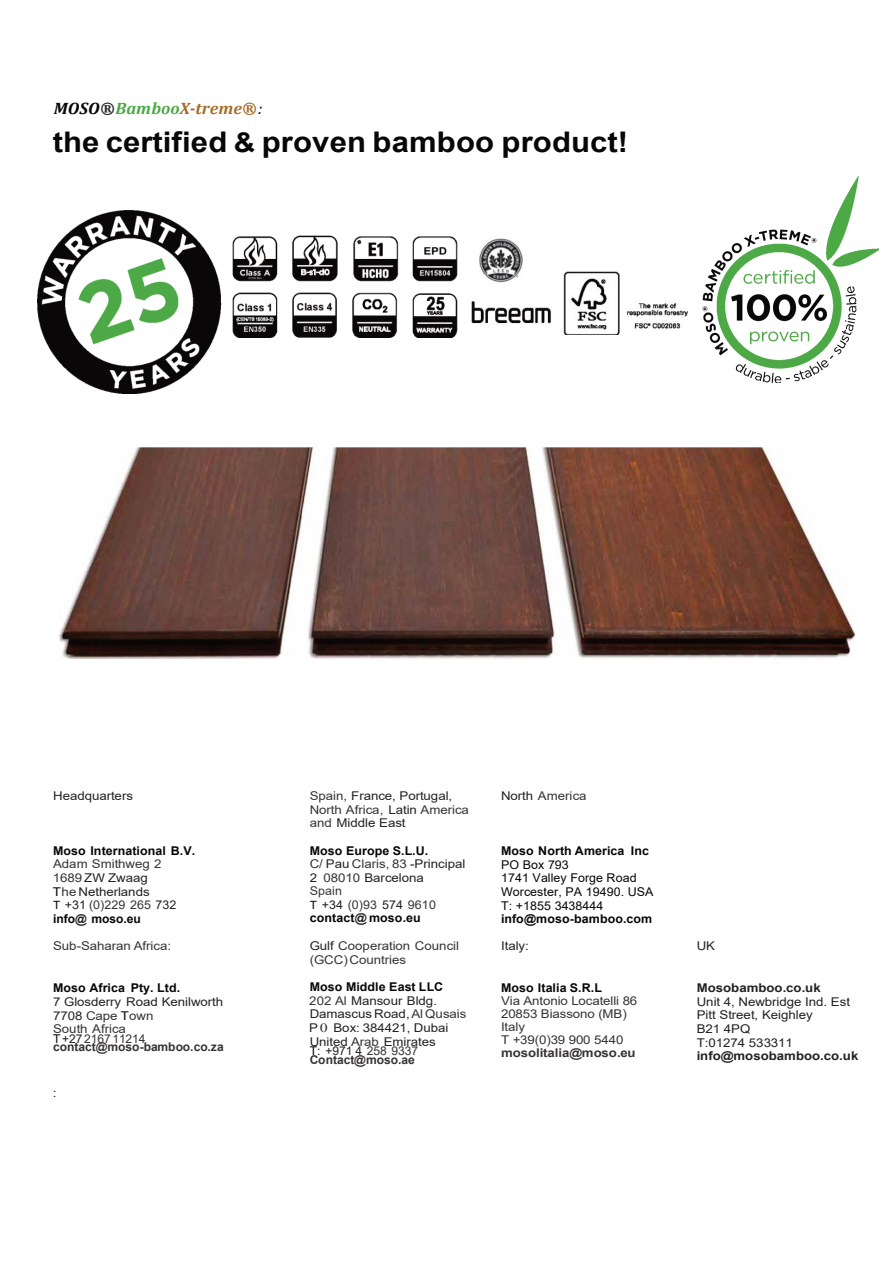
<style>
.page{position:relative;width:893px;height:1263px;background:#fff}
.page>*{position:absolute;margin:0;border:0;box-sizing:border-box;transform-origin:0 0}
.t1{font:700 28.5px "Arial";letter-spacing:.005em;color:#080707;scale:1.09 1}
.t2{font:italic 700 16.5px "Cambria";letter-spacing:.005em;color:#a56d28;scale:1.04 1}
.t3{font:12px/13.5px "Arial";color:#232121;scale:1.1 1}
.t4{font:12px/13.6px "Arial";color:#363433;scale:1.1 1}
.t5{font:700 12px/13.5px "Arial";letter-spacing:.005em;color:#080707}
.t6{font:700 12px/8.9px "Arial";color:#363433}
.t7{font:12px/13.8px "Arial";letter-spacing:.005em;color:#080707}
.t8{font:700 12px "Arial";color:#232121;scale:1.09 1}
.t9{font:700 12px "Arial";color:#363433;scale:1.09 1}
.s1{color:#080707}
.s2{color:#232121}
.s3{color:#4ba846}
.s4{font-weight:400;color:#080707}
.s5{font-size:27px}
.s6{color:#363433}
.s7{font-size:11.4px;color:#080707}
.s8{font-weight:700;color:#080707}
.s9{font-weight:700;color:#232121}
.s10{font-weight:400;color:#363433}
.s11{font-weight:400;color:#232121}
.s12{font-weight:400;font-size:11.4px}
.s13{font-weight:400}
.s14{font-family:"Times New Roman";font-size:12.75px;color:#363433}
</style>
<div class="page">
<img style="left:38px;top:210px;width:184px;height:183px">
<img style="left:702px;top:176px;width:177px;height:207px">
<img style="left:232px;top:235px;width:226px;height:102px">
<img style="left:471px;top:238px;width:217px;height:96px">
<img style="left:60px;top:448px;width:795px;height:210px">
<h2 class="t2" style="left:54px;top:97px;width:202px"><span class="s1">MOSO</span><span class="s2">®</span><span class="s3">Bamboo</span>X-treme®<span class="s4">:</span></h2>
<h1 class="t1" style="left:53px;top:122px;width:530px">the certified <span class="s5">&amp;</span> proven bamboo product!</h1>
<p class="t3" style="left:53px;top:789px;width:74px">Headquarters</p>
<p class="t3" style="left:310px;top:789px;width:146px"><span class="s6">Spain,</span> France, Portugal,<br><span class="s6">North Africa,</span> Latin <span class="s6">America and</span> Middle East</p>
<p class="t4" style="left:501px;top:789px;width:79px"><span class="s2">North</span> America</p>
<p class="t5" style="left:53px;top:844px;width:144px">Moso International B.V.</p>
<p class="t4" style="left:53px;top:857px;width:114px">Adam Smithweg 2<br>1689<span class="s2">ZW Zwaag<br></span><span class="s1">T</span>he <span class="s2">Netherlands<br></span><span class="s7">T</span> <span class="s2">+31</span> (0)229 265 <span class="s2">732 </span><span class="s8">info</span><span class="s9">@</span> <span class="s8">moso.eu</span></p>
<p class="t5" style="left:310px;top:844px;width:157px">Moso Europe S.L.U.<br><span class="s10">C/</span> <span class="s11">Pau</span> <span class="s10">Claris, 83</span> <span class="s11">-Principal<br>2</span> <span class="s10">08010</span> <span class="s11">Barcelona<br></span><span class="s10">Spain<br></span><span class="s12">T</span> <span class="s11">+34</span> <span class="s10">(0)93</span> <span class="s11">574</span> <span class="s10">9610 </span>contact<span class="s2">@</span> moso.eu</p>
<p class="t5" style="left:501px;top:844px;width:150px">Moso North America Inc</p>
<p class="t7" style="left:501px;top:857px;width:154px">PO Box 793<br>1741 Valley Forge Road<br>Worcester, PA 19490. USA<br>T: +1855 3438444</p>
<p class="t5" style="left:501px;top:913px;width:153px">info@moso-bamboo.com</p>
<p class="t4" style="left:53px;top:939px;width:109px">Sub-Saharan Africa:</p>
<p class="t4" style="left:310px;top:939px;width:137px"><span class="s2">Gulf</span> Cooperation Council (GCC)Countries</p>
<p class="t3" style="left:501px;top:939px;width:27px">Italy:</p>
<p class="t3" style="left:697px;top:939px;width:18px">UK</p>
<p class="t5" style="left:53px;top:981px;width:129px">Moso Africa Pty. Ltd.</p>
<p class="t3" style="left:53px;top:995px;width:156px">7 Glosderry Road Kenilworth<br>7708 <span class="s6">Cape</span> <span class="s1">T</span><span class="s6">own<br>South Africa</span></p>
<p class="t6" style="left:53px;top:1034px;width:172px"><span class="s4">T</span><span class="s11">+27</span><span class="s13">216711214 </span>contact@moso-bamboo.co.za</p>
<p class="t3" style="left:309px;top:980px;width:144px"><span class="s8">Moso Middle East LLC<br></span><span class="s6">202 Al</span> Mansour Bldg.<br>Damascus Road,<span class="s6">Al Qusais<br></span>P<span class="s14">0</span> Box: 384421, Dubai<br>United <span class="s6">Arab</span> Emirates</p>
<p class="t6" style="left:310px;top:1046px;width:110px"><span class="s4">T:</span> <span class="s11">+971 4</span> <span class="s13">258 9337<br></span>Contact@moso.ae</p>
<p class="t5" style="left:501px;top:981px;width:103px">Moso Italia S.R.L</p>
<p class="t4" style="left:501px;top:994px;width:125px;line-height:13.2px">Via Antonio Locatelli 86<br>20853 Biassono (MB)<br>Italy<br>T +39(0)39 900 5440</p>
<p class="t9" style="left:501px;top:1044px;width:125px">mosolitalia@moso.eu</p>
<p class="t8" style="left:697px;top:979px;width:115px">Mosobamboo.co.uk</p>
<p class="t3" style="left:697px;top:994px;width:141px">Unit 4, Newbridge Ind. Est<br>Pitt Street, Keighley<br>B21 4PQ<br>T:01274 533311</p>
<p class="t8" style="left:697px;top:1048px;width:150px">info@mosobamboo.co.uk</p>
<p class="t3" style="left:53px;top:1086px;width:5px">:</p>
</div>
